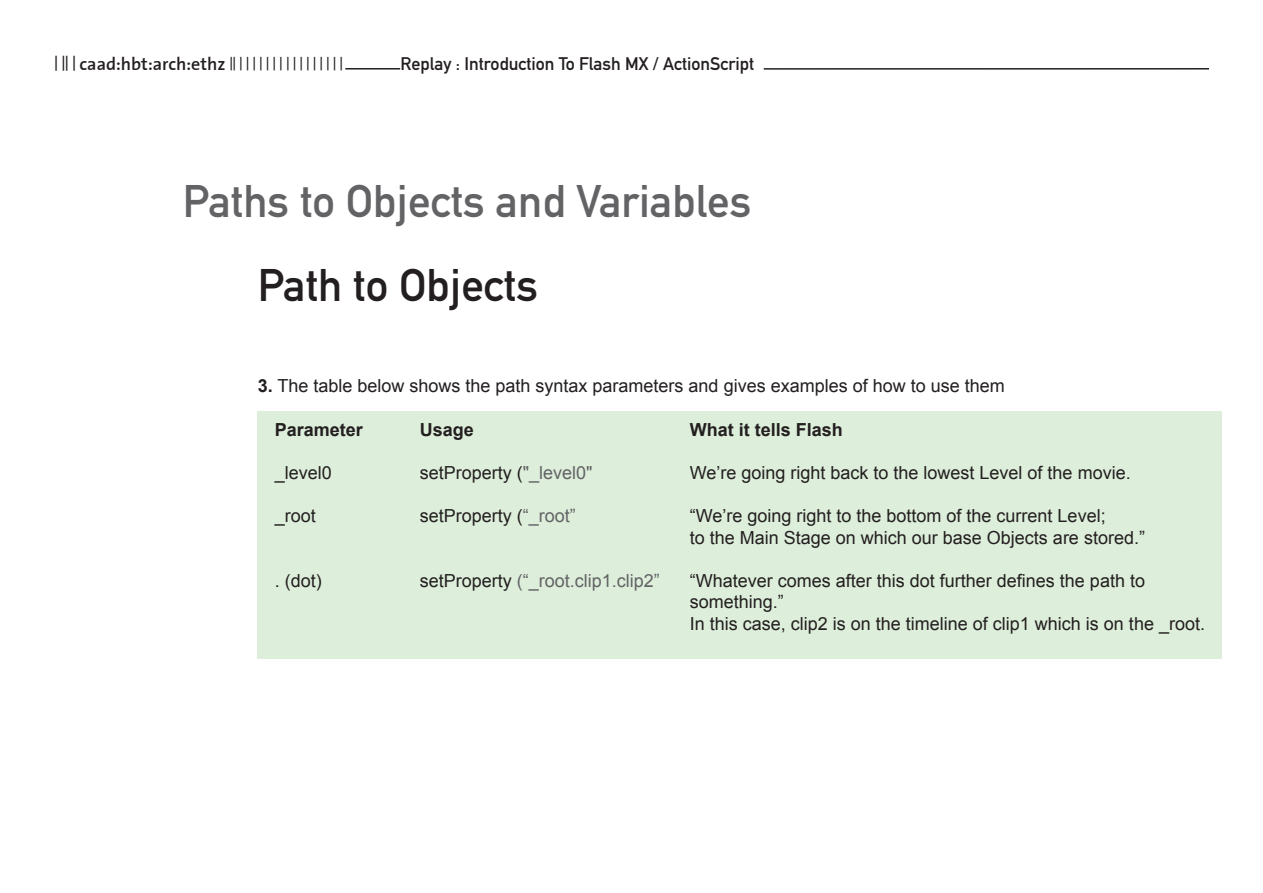
<style>
.page{position:relative;width:1263px;height:893px;background:#fff}
.page>*{position:absolute;margin:0;border:0;box-sizing:border-box;transform-origin:0 0}
.t1{font:45px "DIN Mittelschrift Std";color:#636366}
.t2{font:45px "DIN Mittelschrift Std";color:#231f20}
.t3{font:18px/21.6px "Arial";color:#231f20}
.t4{font:18px "DIN Mittelschrift Std";color:#231f20}
.t5{font:600 18px "ETH";color:#231f20}
.t6{font:18px "Arial";color:#636366}
.t7{font:700 18px "Arial";color:#231f20}
.s1{font-weight:700}
.s2{color:#636366}
.s3{color:#231f20}
</style>
<div class="page">
<hr style="left:764px;top:68px;width:445px;height:2px;background:#231f20">
<hr style="left:345px;top:68px;width:55px;height:2px;background:#231f20">
<div style="left:258px;top:411px;width:964px;height:247px;background:#ddeeda"></div>
<p class="t5" style="left:54px;top:49px;width:291px"><sup>|</sup> <sup>||</sup> <sup>|</sup> caad:hbt:arch:ethz <sup>||</sup> <sup>|</sup> <sup>|</sup> <sup>|</sup> <sup>|</sup> <sup>|</sup> <sup>|</sup> <sup>|</sup> <sup>|</sup> <sup>|</sup> <sup>|</sup> <sup>|</sup> <sup>|</sup> <sup>|</sup> <sup>|</sup> <sup>|</sup> <sup>|</sup></p>
<p class="t4" style="left:401px;top:53px;width:355px">Replay : Introduction To Flash MX / ActionScript</p>
<h1 class="t1" style="left:183px;top:175px;width:570px">Paths to Objects and Variables</h1>
<h1 class="t2" style="left:258px;top:259px;width:282px">Path to Objects</h1>
<p class="t3" style="left:258px;top:375px;width:749px"><span class="s1">3.</span> The table below shows the path syntax parameters and gives examples of how to use them</p>
<p class="t7" style="left:275px;top:417px;width:90px">Parameter</p>
<p class="t7" style="left:420px;top:417px;width:56px">Usage</p>
<p class="t7" style="left:690px;top:417px;width:155px">What it tells Flash</p>
<p class="t3" style="left:275px;top:462px;width:59px">_level0</p>
<p class="t3" style="left:420px;top:462px;width:174px">setProperty (<span class="s2">"_level0"</span></p>
<p class="t3" style="left:690px;top:462px;width:442px">We’re going right back to the lowest Level of the movie.</p>
<p class="t3" style="left:275px;top:505px;width:43px">_root</p>
<p class="t3" style="left:420px;top:505px;width:158px">setProperty (<span class="s2">“_root”</span></p>
<p class="t3" style="left:690px;top:505px;width:457px">“We’re going right to the bottom of the current Level;<br>to the Main Stage on which our base Objects are stored.”</p>
<p class="t3" style="left:275px;top:570px;width:49px">. (dot)</p>
<p class="t6" style="left:420px;top:569px;width:242px"><span class="s3">setProperty</span> (“_root.clip1.clip2”</p>
<p class="t3" style="left:690px;top:570px;width:517px">“Whatever comes after this dot further defines the path to something.”<br>In this case, clip2 is on the timeline of clip1 which is on the _root.</p>
</div>
